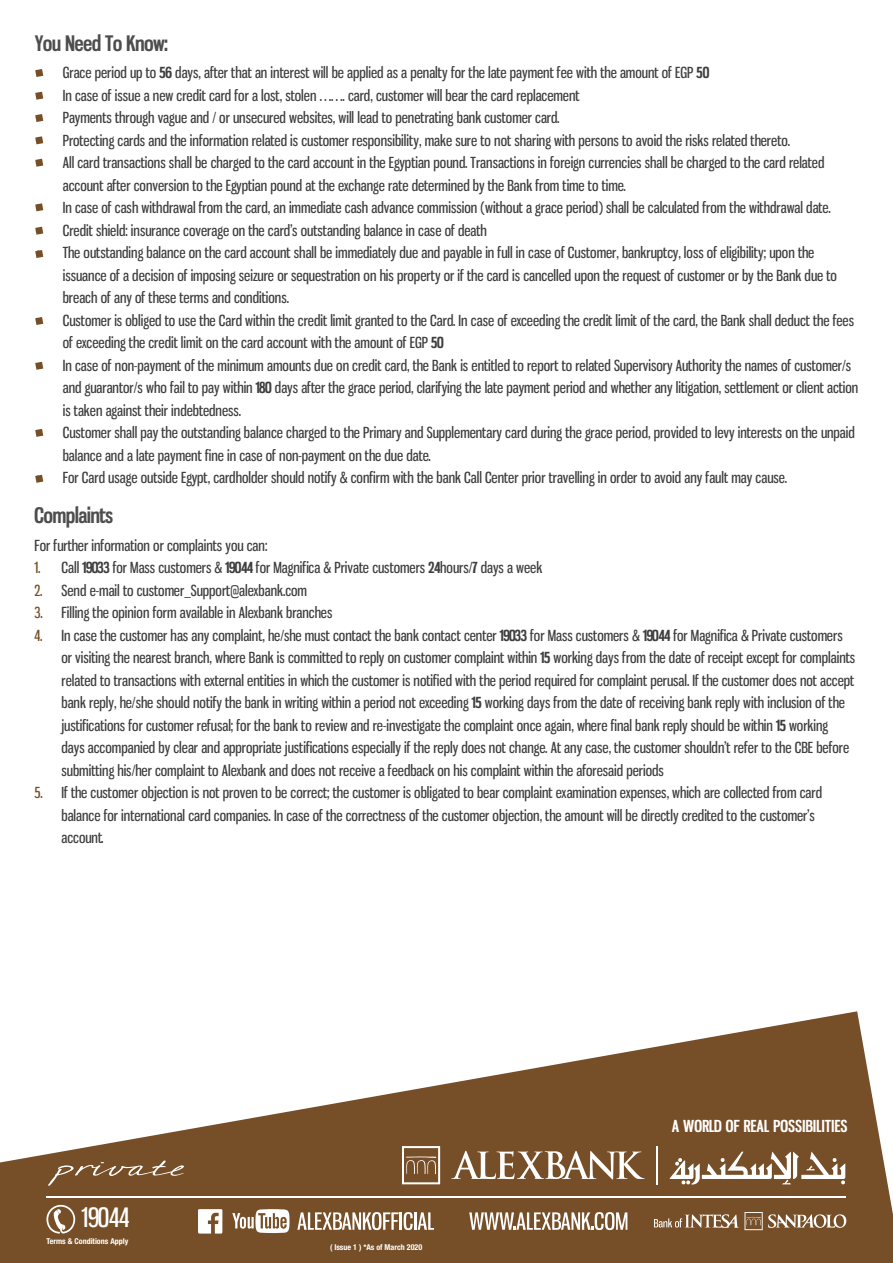
<style>
.page{position:relative;width:893px;height:1263px;background:#fff}
.page>*{position:absolute;margin:0;border:0;box-sizing:border-box;transform-origin:0 0}
.t1{font:26.25px "Gnuolane";color:#fff}
.t2{font:700 21px "Gnuolane";color:#4d4d4d}
.t3{font:700 16.2px "Gnuolane";letter-spacing:.025em;color:#fff}
.t4{font:15px/22.5px "Gnuolane";color:#3e3e3f}
.t5{font:700 condensed 8.1px "Helvetica Neue LT Pro";color:#fff}
.s1{font-weight:700}
.s2{color:#764e27}
</style>
<div class="page">
<svg style="left:35px;top:69px;width:8px;height:8px"></svg>
<svg style="left:35px;top:114px;width:8px;height:8px"></svg>
<svg style="left:35px;top:136px;width:8px;height:8px"></svg>
<svg style="left:35px;top:92px;width:8px;height:8px"></svg>
<svg style="left:35px;top:159px;width:8px;height:8px"></svg>
<svg style="left:35px;top:203px;width:8px;height:8px"></svg>
<svg style="left:35px;top:227px;width:8px;height:8px"></svg>
<svg style="left:35px;top:250px;width:8px;height:8px"></svg>
<svg style="left:35px;top:317px;width:8px;height:8px"></svg>
<svg style="left:35px;top:362px;width:8px;height:8px"></svg>
<svg style="left:35px;top:429px;width:8px;height:8px"></svg>
<svg style="left:35px;top:475px;width:8px;height:8px"></svg>
<svg style="left:0;top:1011px;width:893px;height:252px;fill:#764e27"></svg>
<svg style="left:402px;top:1146px;width:38px;height:38px"></svg>
<hr style="left:656px;top:1146px;width:2px;height:38px;background:#fff">
<svg style="left:670px;top:1152px;width:175px;height:32px"></svg>
<svg style="left:451px;top:1151px;width:194px;height:28px"></svg>
<hr style="left:46px;top:1196px;width:800px;height:2px;background:#fff">
<svg style="left:654px;top:1212px;width:192px;height:18px;background:#97795c"></svg>
<svg style="left:198px;top:1209px;width:24px;height:24px"></svg>
<svg style="left:232px;top:1209px;width:57px;height:24px"></svg>
<svg style="left:297px;top:1212px;width:137px;height:18px"></svg>
<svg style="left:469px;top:1212px;width:158px;height:18px"></svg>
<svg style="left:46px;top:1205px;width:29px;height:28px"></svg>
<svg style="left:48px;top:1159px;width:137px;height:27px;background:#84613e"></svg>
<p class="t2" style="left:35px;top:29px;width:134px">You Need To Know:</p>
<p class="t4" style="left:36px;top:61px;width:675px">• Grace period up to <span class="s1">56</span> days, after that an interest will be applied as a penalty for the late payment fee with the amount of EGP <span class="s1">50</span></p>
<p class="t4" style="left:36px;top:83px;width:545px">• In case of issue a new credit card for a lost, stolen ……. card, customer will bear the card replacement</p>
<p class="t4" style="left:36px;top:106px;width:525px">• Payments through vague and / or unsecured websites, will lead to penetrating bank customer card.</p>
<p class="t4" style="left:36px;top:128px;width:756px">• Protecting cards and the information related is customer responsibility, make sure to not sharing with persons to avoid the risks related thereto.</p>
<p class="t4" style="left:63px;top:151px;width:763px;text-indent:-27px">• All card transactions shall be charged to the card account in the Egyptian pound. Transactions in foreign currencies shall be charged to the card related account after conversion to the Egyptian pound at the exchange rate determined by the Bank from time to time.</p>
<p class="t4" style="left:36px;top:196px;width:796px">• In case of cash withdrawal from the card, an immediate cash advance commission (without a grace period) shall be calculated from the withdrawal date.</p>
<p class="t4" style="left:36px;top:218px;width:453px">• Credit shield: insurance coverage on the card’s outstanding balance in case of death</p>
<p class="t4" style="left:63px;top:241px;width:776px;text-indent:-27px">• The outstanding balance on the card account shall be immediately due and payable in full in case of Customer, bankruptcy, loss of eligibility; upon the issuance of a decision of imposing seizure or sequestration on his property or if the card is cancelled upon the request of customer or by the Bank due to breach of any of these terms and conditions.</p>
<p class="t4" style="left:63px;top:308px;width:793px;text-indent:-27px">• Customer is obliged to use the Card within the credit limit granted to the Card. In case of exceeding the credit limit of the card, the Bank shall deduct the fees of exceeding the credit limit on the card account with the amount of EGP <span class="s1">50</span></p>
<p class="t4" style="left:63px;top:353px;width:797px;text-indent:-27px">• In case of non-payment of the minimum amounts due on credit card, the Bank is entitled to report to related Supervisory Authority the names of customer/s and guarantor/s who fail to pay within <span class="s1">180</span> days after the grace period, clarifying the late payment period and whether any litigation, settlement or client action is taken against their indebtedness.</p>
<p class="t4" style="left:63px;top:421px;width:794px;text-indent:-27px">• Customer shall pay the outstanding balance charged to the Primary and Supplementary card during the grace period, provided to levy interests on the unpaid balance and a late payment fine in case of non-payment on the due date.</p>
<p class="t4" style="left:36px;top:466px;width:753px">• For Card usage outside Egypt, cardholder should notify &amp; confirm with the bank Call Center prior travelling in order to avoid any fault may cause.</p>
<p class="t2" style="left:34px;top:500px;width:80px">Complaints</p>
<p class="t4" style="left:34px;top:533px;width:234px">For further information or complaints you can:</p>
<p class="t4" style="left:34px;top:555px;width:509px"><span class="s2">1.</span> Call <span class="s1">19033</span> for Mass customers &amp; <span class="s1">19044</span> for Magnifica &amp; Private customers <span class="s1">24</span>hours/<span class="s1">7</span> days a week</p>
<p class="t4" style="left:34px;top:578px;width:274px"><span class="s2">2.</span> Send e-mail to customer_Support@alexbank.com</p>
<p class="t4" style="left:34px;top:600px;width:299px"><span class="s2">3.</span> Filling the opinion form available in Alexbank branches</p>
<p class="t4" style="left:62px;top:623px;width:795px;text-indent:-27px"><span class="s2">4.</span> In case the customer has any complaint, he/she must contact the bank contact center <span class="s1">19033</span> for Mass customers &amp; <span class="s1">19044</span> for Magnifica &amp; Private customers or visiting the nearest branch, where Bank is committed to reply on customer complaint within <span class="s1">15</span> working days from the date of receipt except for complaints related to transactions with external entities in which the customer is notified with the period required for complaint perusal. If the customer does not accept bank reply, he/she should notify the bank in writing within a period not exceeding <span class="s1">15</span> working days from the date of receiving bank reply with inclusion of the justifications for customer refusal; for the bank to review and re-investigate the complaint once again, where final bank reply should be within <span class="s1">15</span> working<br>days accompanied by clear and appropriate justifications especially if the reply does not change. At any case, the customer shouldn’t refer to the CBE before submitting his/her complaint to Alexbank and does not receive a feedback on his complaint within the aforesaid periods</p>
<p class="t4" style="left:62px;top:780px;width:762px;text-indent:-27px"><span class="s2">5.</span> If the customer objection is not proven to be correct; the customer is obligated to bear complaint examination expenses, which are collected from card balance for international card companies. In case of the correctness of the customer objection, the amount will be directly credited to the customer’s account.</p>
<p class="t1" style="left:82px;top:1199px;width:49px">19044</p>
<p class="t5" style="left:47px;top:1236px;width:83px">Terms &amp; Conditions Apply</p>
<p class="t5" style="left:330px;top:1242px;width:94px">( Issue 1 ) *As of March 2020</p>
<p class="t3" style="left:672px;top:1114px;width:177px">A WORLD OF REAL POSSIBILITIES</p>
</div>
